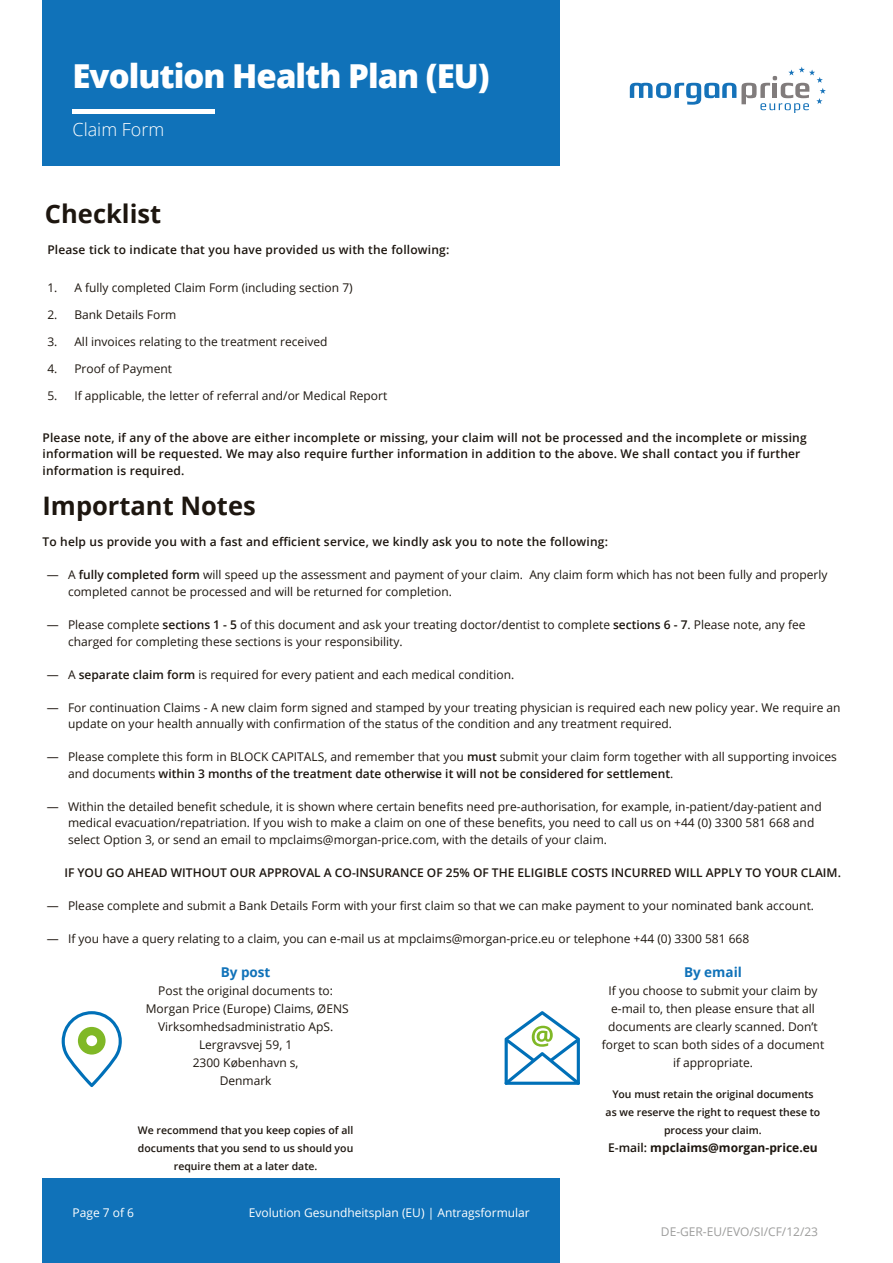
<style>
.page{position:relative;width:893px;height:1263px;background:#fff}
.page>*{position:absolute;margin:0;border:0;box-sizing:border-box;transform-origin:0 0}
.t1{font:800 33px "Open Sans";letter-spacing:-.03em;color:#fff}
.t2{font:700 25.5px "Open Sans";color:#1d160f}
.t3{font:300 18px "Open Sans";color:#fff}
.t4{font:700 13.5px "Open Sans";color:#1072b9}
.t5{font:12px/18px "Open Sans";color:#1d160f}
.t6{font:600 12px/16.5px "Open Sans";letter-spacing:.015em;color:#1d160f}
.t7{font:12px "Open Sans";color:#fff}
.t8{font:700 12px "Open Sans";color:#1d160f}
.t9{font:12px "Open Sans";color:#9d9d9c}
.t10{font:600 10.5px/18px "Open Sans";color:#1d160f;text-align:center}
.s1{font-weight:600}
</style>
<div class="page">
<div style="left:43px;top:1178px;width:517px;height:85px;background:#1072b9"></div>
<svg style="left:630px;top:67px;width:196px;height:46px"></svg>
<div style="left:43px;top:0;width:517px;height:166px;background:#1072b9"></div>
<hr style="left:73px;top:110px;width:142px;height:4px;background:#fff">
<svg style="left:504px;top:1011px;width:76px;height:74px"></svg>
<svg style="left:62px;top:1011px;width:60px;height:76px"></svg>
<h1 class="t1" style="left:73px;top:51px;width:419px">Evolution Health Plan (EU)</h1>
<h3 class="t3" style="left:73px;top:117px;width:93px">Claim Form</h3>
<h2 class="t2" style="left:45px;top:196px;width:118px">Checklist</h2>
<p class="t6" style="left:47px;top:241px;width:403px">Please tick to indicate that you have provided us with the following:</p>
<p class="t5" style="left:47px;top:278px;width:307px">1. A fully completed Claim Form (including section 7)</p>
<p class="t5" style="left:47px;top:305px;width:131px">2. Bank Details Form</p>
<p class="t5" style="left:47px;top:332px;width:282px">3. All invoices relating to the treatment received</p>
<p class="t5" style="left:47px;top:359px;width:126px">4. Proof of Payment</p>
<p class="t5" style="left:47px;top:386px;width:341px">5. If applicable, the letter of referral and/or Medical Report</p>
<p class="t6" style="left:43px;top:429px;width:766px">Please note, if any of the above are either incomplete or missing, your claim will not be processed and the incomplete or missing information will be requested. We may also require further information in addition to the above. We shall contact you if further information is required.</p>
<h2 class="t2" style="left:43px;top:488px;width:215px">Important Notes</h2>
<p class="t6" style="left:43px;top:534px;width:567px">To help us provide you with a fast and efficient service, we kindly ask you to note the following:</p>
<p class="t5" style="left:68px;top:567px;width:761px;line-height:16.5px;text-indent:-21px">— A <span class="s1">fully completed form</span> will speed up the assessment and payment of your claim. Any claim form which has not been fully and properly completed cannot be processed and will be returned for completion.</p>
<p class="t5" style="left:68px;top:616px;width:739px;line-height:16.5px;text-indent:-21px">— Please complete <span class="s1">sections 1 - 5</span> of this document and ask your treating doctor/dentist to complete <span class="s1">sections 6 - 7</span>. Please note, any fee charged for completing these sections is your responsibility.</p>
<p class="t5" style="left:47px;top:665px;width:469px">— A <span class="s1">separate claim form</span> is required for every patient and each medical condition.</p>
<p class="t5" style="left:68px;top:699px;width:774px;line-height:16.5px;text-indent:-21px">— For continuation Claims - A new claim form signed and stamped by your treating physician is required each new policy year. We require an update on your health annually with confirmation of the status of the condition and any treatment required.</p>
<p class="t5" style="left:68px;top:748px;width:770px;line-height:16.5px;text-indent:-21px">— Please complete this form in BLOCK CAPITALS, and remember that you <span class="s1">must</span> submit your claim form together with all supporting invoices and documents <span class="s1">within 3 months of the treatment date otherwise it will not be considered for settlement</span>.</p>
<p class="t5" style="left:68px;top:798px;width:755px;line-height:16.5px;text-indent:-21px">— Within the detailed benefit schedule, it is shown where certain benefits need pre-authorisation, for example, in-patient/day-patient and medical evacuation/repatriation. If you wish to make a claim on one of these benefits, you need to call us on +44 (0) 3300 581 668 and select Option 3, or send an email to mpclaims@morgan-price.com, with the details of your claim.</p>
<p class="t6" style="left:64px;top:864px;width:778px">IF YOU GO AHEAD WITHOUT OUR APPROVAL A CO-INSURANCE OF 25% OF THE ELIGIBLE COSTS INCURRED WILL APPLY TO YOUR CLAIM.</p>
<p class="t5" style="left:47px;top:896px;width:769px">— Please complete and submit a Bank Details Form with your first claim so that we can make payment to your nominated bank account.</p>
<p class="t5" style="left:47px;top:929px;width:704px">— If you have a query relating to a claim, you can e-mail us at mpclaims@morgan-price.eu or telephone +44 (0) 3300 581 668</p>
<p class="t4" style="left:684px;top:962px;width:59px">By email</p>
<p class="t5" style="left:602px;top:981px;width:224px;text-align:center">If you choose to submit your claim by e-mail to, then please ensure that all documents are clearly scanned. Don’t forget to scan both sides of a document if appropriate.</p>
<p class="t10" style="left:606px;top:1085px;width:216px">You must retain the original documents as we reserve the right to request these to process your claim.</p>
<p class="t8" style="left:608px;top:1139px;width:211px"><span class="s1">E-mail:</span> mpclaims@morgan-price.eu</p>
<p class="t4" style="left:221px;top:962px;width:51px">By post</p>
<p class="t5" style="left:146px;top:981px;width:204px;text-align:center">Post the original documents to:<br>Morgan Price (Europe) Claims, ØENS<br>Virksomhedsadministratio ApS.<br>Lergravsvej 59, 1<br>2300 København s,<br>Denmark</p>
<p class="t10" style="left:138px;top:1121px;width:217px">We recommend that you keep copies of all documents that you send to us should you require them at a later date.</p>
<p class="t7" style="left:73px;top:1204px;width:63px">Page 7 of 6</p>
<p class="t7" style="left:249px;top:1204px;width:283px">Evolution Gesundheitsplan (EU) | Antragsformular</p>
<p class="t9" style="left:661px;top:1223px;width:159px">DE-GER-EU/EVO/SI/CF/12/23</p>
</div>
